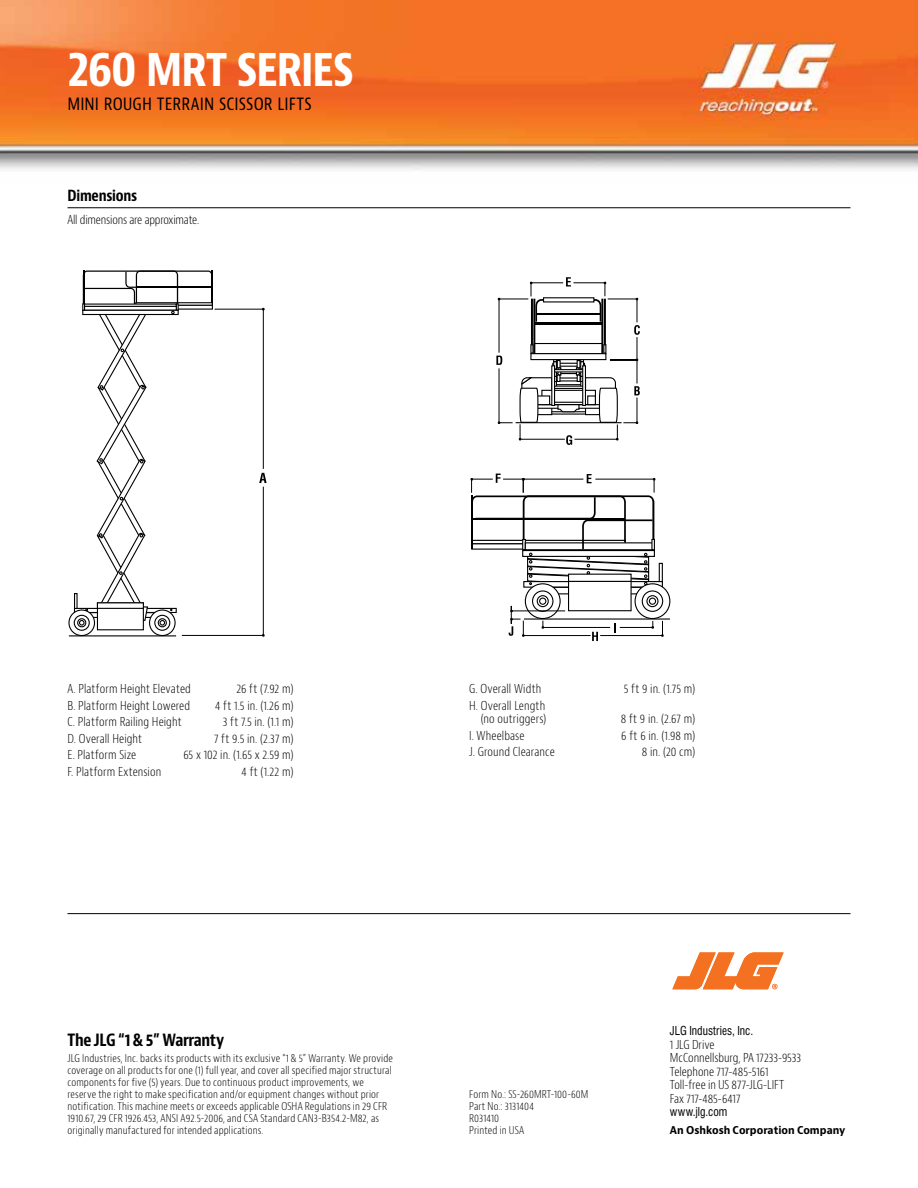
<style>
.page{position:relative;width:918px;height:1188px;background:#fff}
.page>*{position:absolute;margin:0;border:0;box-sizing:border-box;transform-origin:0 0}
.t1{font:700 condensed 48px "Bernino Sans";letter-spacing:-.035em;color:#fff}
.t2{font:condensed 18px "Bernino Sans";letter-spacing:.005em;color:#000}
.t3{font:700 condensed 16.5px "Bernino Sans";letter-spacing:-.025em;color:#000}
.t4{font:700 condensed 15px "Bernino Sans";letter-spacing:-.015em;color:#000}
.t5{font:300 condensed 12px/13.5px "Bernino Sans";letter-spacing:.005em;color:#000}
.t6{font:condensed 12px "Swiss 721 BT";color:#000;scale:.95 1}
.t7{font:300 condensed 12px "Bernino Sans";letter-spacing:-.015em;color:#000}
.t8{font:300 condensed 10.5px/12px "Bernino Sans";letter-spacing:.015em;color:#000}
.t9{font:700 10.5px "Bernino Sans";color:#000;scale:.95 1}
</style>
<div class="page">
<hr style="left:68px;top:913px;width:783px;height:1px;background:#000">
<svg style="left:672px;top:952px;width:112px;height:37px"></svg>
<hr style="left:68px;top:208px;width:782px;height:1px;background:#000">
<img style="left:0;top:0;width:918px;height:170px">
<svg style="left:74px;top:593px;width:4px;height:15px"></svg>
<hr style="left:211px;top:270px;width:1px;height:33px;background:#000">
<hr style="left:83px;top:270px;width:1px;height:34px;background:#000">
<svg style="left:74px;top:608px;width:5px;height:4px"></svg>
<svg style="left:69px;top:610px;width:26px;height:26px"></svg>
<div style="left:68px;top:610px;width:27px;height:26px;border:1px solid #000;border-radius:50%"></div>
<svg style="left:74px;top:615px;width:15px;height:15px"></svg>
<div style="left:74px;top:615px;width:16px;height:16px;border:1px solid #000;border-radius:50%"></div>
<div style="left:77px;top:618px;width:9px;height:9px;border:1px solid #000;border-radius:50%"></div>
<hr style="left:69px;top:635px;width:107px;height:1px;background:#000">
<svg style="left:79px;top:271px;width:188px;height:366px"></svg>
<svg style="left:659px;top:563px;width:4px;height:18px"></svg>
<svg style="left:655px;top:581px;width:8px;height:6px"></svg>
<svg style="left:554px;top:588px;width:87px;height:6px"></svg>
<div style="left:568px;top:581px;width:64px;height:30px;background:#fff;border:1px solid #000"></div>
<svg style="left:525px;top:584px;width:35px;height:35px"></svg>
<div style="left:525px;top:583px;width:36px;height:36px;border:1px solid #000;border-radius:50%"></div>
<svg style="left:533px;top:591px;width:20px;height:20px"></svg>
<div style="left:532px;top:590px;width:21px;height:22px;border:1px solid #000;border-radius:50%"></div>
<div style="left:537px;top:595px;width:12px;height:12px;border:1px solid #000;border-radius:50%"></div>
<svg style="left:635px;top:584px;width:35px;height:35px"></svg>
<div style="left:635px;top:583px;width:35px;height:36px;border:1px solid #000;border-radius:50%"></div>
<svg style="left:642px;top:591px;width:21px;height:20px"></svg>
<div style="left:642px;top:590px;width:21px;height:22px;border:1px solid #000;border-radius:50%"></div>
<div style="left:646px;top:595px;width:13px;height:12px;border:1px solid #000;border-radius:50%"></div>
<hr style="left:524px;top:618px;width:146px;height:2px;background:#000">
<svg style="left:470px;top:474px;width:185px;height:114px"></svg>
<svg style="left:509px;top:598px;width:155px;height:43px"></svg>
<svg style="left:496px;top:277px;width:144px;height:168px"></svg>
<h1 class="t1" style="left:68px;top:39px;width:288px">260 MRT SERIES</h1>
<h2 class="t2" style="left:68px;top:93px;width:246px">MINI ROUGH TERRAIN SCISSOR LIFTS</h2>
<h3 class="t4" style="left:68px;top:186px;width:71px">Dimensions</h3>
<p class="t7" style="left:68px;top:213px;width:133px">All dimensions are approximate.</p>
<p class="t5" style="left:68px;top:682px;width:125px">A. Platform Height Elevated</p>
<p class="t5" style="left:236px;top:682px;width:59px">26 ft (7.92 m)</p>
<p class="t5" style="left:68px;top:699px;width:124px">B. Platform Height Lowered</p>
<p class="t5" style="left:215px;top:699px;width:80px">4 ft 1.5 in. (1.26 m)</p>
<p class="t5" style="left:68px;top:715px;width:116px">C. Platform Railing Height</p>
<p class="t5" style="left:223px;top:715px;width:72px">3 ft 7.5 in. (1.1 m)</p>
<p class="t5" style="left:68px;top:732px;width:76px">D. Overall Height</p>
<p class="t5" style="left:214px;top:732px;width:81px">7 ft 9.5 in. (2.37 m)</p>
<p class="t5" style="left:68px;top:748px;width:70px">E. Platform Size</p>
<p class="t5" style="left:183px;top:748px;width:112px">65 x 102 in. (1.65 x 2.59 m)</p>
<p class="t5" style="left:68px;top:765px;width:95px">F. Platform Extension</p>
<p class="t5" style="left:242px;top:765px;width:53px">4 ft (1.22 m)</p>
<p class="t5" style="left:469px;top:682px;width:74px">G. Overall Width</p>
<p class="t5" style="left:624px;top:682px;width:73px">5 ft 9 in. (1.75 m)</p>
<p class="t5" style="left:469px;top:699px;width:79px;text-align:right">H. Overall Length (no outriggers)</p>
<p class="t5" style="left:621px;top:712px;width:76px">8 ft 9 in. (2.67 m)</p>
<p class="t5" style="left:469px;top:729px;width:57px">I. Wheelbase</p>
<p class="t5" style="left:621px;top:729px;width:75px">6 ft 6 in. (1.98 m)</p>
<p class="t5" style="left:469px;top:745px;width:87px">J. Ground Clearance</p>
<p class="t5" style="left:642px;top:745px;width:55px">8 in. (20 cm)</p>
<h3 class="t3" style="left:68px;top:1029px;width:158px">The JLG “1 &amp; 5” Warranty</h3>
<p class="t8" style="left:68px;top:1052px;width:327px">JLG Industries, Inc. backs its products with its exclusive “1 &amp; 5” Warranty. We provide coverage on all products for one (1) full year, and cover all specified major structural components for five (5) years. Due to continuous product improvements, we reserve the right to make specification and/or equipment changes without prior notification. This machine meets or exceeds applicable OSHA Regulations in 29 CFR 1910.67, 29 CFR 1926.453, ANSI A92.5-2006, and CSA Standard CAN3-B354.2-M82, as originally manufactured for intended applications.</p>
<p class="t8" style="left:469px;top:1088px;width:121px">Form No.: SS-260MRT-100-60M<br>Part No.: 3131404<br>R031410<br>Printed in USA</p>
<p class="t6" style="left:670px;top:1023px;width:89px">JLG Industries, Inc.</p>
<p class="t5" style="left:670px;top:1038px;width:133px">1 JLG Drive<br>McConnellsburg, PA 17233-9533<br>Telephone 717-485-5161<br>Toll-free in US 877-JLG-LIFT<br>Fax 717-485-6417</p>
<p class="t6" style="left:670px;top:1104px;width:62px">www.jlg.com</p>
<p class="t9" style="left:670px;top:1123px;width:186px">An Oshkosh Corporation Company</p>
</div>
